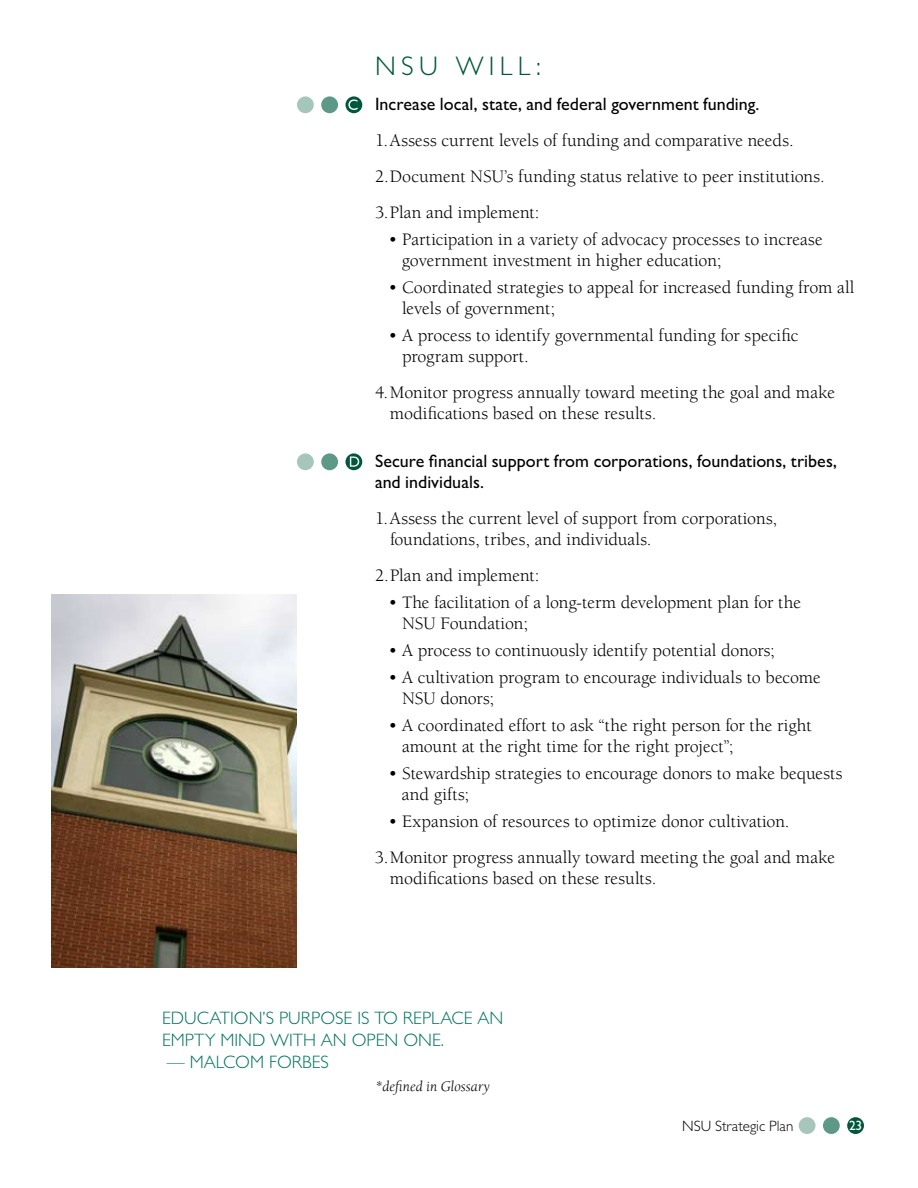
<style>
.page{position:relative;width:918px;height:1188px;background:#fff}
.page>*{position:absolute;margin:0;border:0;box-sizing:border-box;transform-origin:0 0}
.t1{font:27px "Classical Sans Light DTC";letter-spacing:.2em;color:#00573c}
.t2{font:18px/21px "Berkeley";color:#000}
.t3{font:18px/21px "Classical Sans Medium DTC";color:#000}
.t4{font:18px/21.8px "Classical Sans Light DTC";color:#02755e}
.t5{font:italic 15px "Berkeley";color:#000}
.t6{font:15px "Classical Sans Light DTC";color:#000}
.t7{font:13.5px "Classical Sans Medium DTC";color:#fff}
</style>
<div class="page">
<div style="left:799px;top:1117px;width:17px;height:17px;background:#a6c6bc;border-radius:50%"></div>
<div style="left:847px;top:1117px;width:17px;height:17px;background:#00573c;border-radius:50%"></div>
<div style="left:823px;top:1117px;width:17px;height:17px;background:#5e9988;border-radius:50%"></div>
<div style="left:297px;top:96px;width:17px;height:17px;background:#a6c6bc;border-radius:50%"></div>
<svg style="left:345px;top:96px;width:17px;height:17px"></svg>
<div style="left:321px;top:96px;width:17px;height:17px;background:#5e9988;border-radius:50%"></div>
<svg style="left:348px;top:99px;width:10px;height:11px"></svg>
<div style="left:297px;top:453px;width:17px;height:17px;background:#a6c6bc;border-radius:50%"></div>
<svg style="left:345px;top:453px;width:17px;height:17px"></svg>
<div style="left:321px;top:453px;width:17px;height:17px;background:#5e9988;border-radius:50%"></div>
<svg style="left:350px;top:457px;width:9px;height:10px"></svg>
<img style="left:52px;top:594px;width:245px;height:374px">
<h1 class="t1" style="left:375px;top:51px;width:167px">NSU WILL:</h1>
<p class="t3" style="left:375px;top:94px;width:386px">Increase local, state, and federal government funding.</p>
<p class="t2" style="left:375px;top:123px;width:451px;line-height:36px">1.Assess current levels of funding and comparative needs.<br>2.Document NSU’s funding status relative to peer institutions.<br>3.Plan and implement:</p>
<p class="t2" style="left:402px;top:230px;width:422px;text-indent:-13px">• Participation in a variety of advocacy processes to increase government investment in higher education;</p>
<p class="t2" style="left:402px;top:278px;width:454px;text-indent:-14px">• Coordinated strategies to appeal for increased funding from all levels of government;</p>
<p class="t2" style="left:402px;top:326px;width:398px;text-indent:-13px">• A process to identify governmental funding for specific program support.</p>
<p class="t2" style="left:390px;top:383px;width:447px;text-indent:-15px">4.Monitor progress annually toward meeting the goal and make modifications based on these results.</p>
<p class="t3" style="left:375px;top:451px;width:464px">Secure financial support from corporations, foundations, tribes, and individuals.</p>
<p class="t2" style="left:390px;top:509px;width:389px;text-indent:-15px">1.Assess the current level of support from corporations, foundations, tribes, and individuals.</p>
<p class="t2" style="left:375px;top:566px;width:166px">2.Plan and implement:</p>
<p class="t2" style="left:402px;top:593px;width:401px;text-indent:-13px">• The facilitation of a long-term development plan for the<br>NSU Foundation;</p>
<p class="t2" style="left:389px;top:641px;width:388px">• A process to continuously identify potential donors;</p>
<p class="t2" style="left:402px;top:668px;width:420px;text-indent:-14px">• A cultivation program to encourage individuals to become<br>NSU donors;</p>
<p class="t2" style="left:402px;top:716px;width:411px;text-indent:-14px">• A coordinated effort to ask “the right person for the right amount at the right time for the right project”;</p>
<p class="t2" style="left:402px;top:764px;width:442px;text-indent:-13px">• Stewardship strategies to encourage donors to make bequests and gifts;</p>
<p class="t2" style="left:375px;top:804px;width:462px;line-height:36px;text-indent:14px">• Expansion of resources to optimize donor cultivation.<br>3.Monitor progress annually toward meeting the goal and make</p>
<p class="t2" style="left:390px;top:869px;width:268px">modifications based on these results.</p>
<p class="t4" style="left:162px;top:1008px;width:343px">EDUCATION’S PURPOSE IS TO REPLACE AN<br>EMPTY MIND WITH AN OPEN ONE.</p>
<p class="t4" style="left:167px;top:1051px;width:164px">— MALCOM FORBES</p>
<p class="t5" style="left:375px;top:1079px;width:117px">*defined in Glossary</p>
<p class="t6" style="left:682px;top:1118px;width:113px">NSU Strategic Plan</p>
<p class="t7" style="left:849px;top:1118px;width:14px">23</p>
</div>
